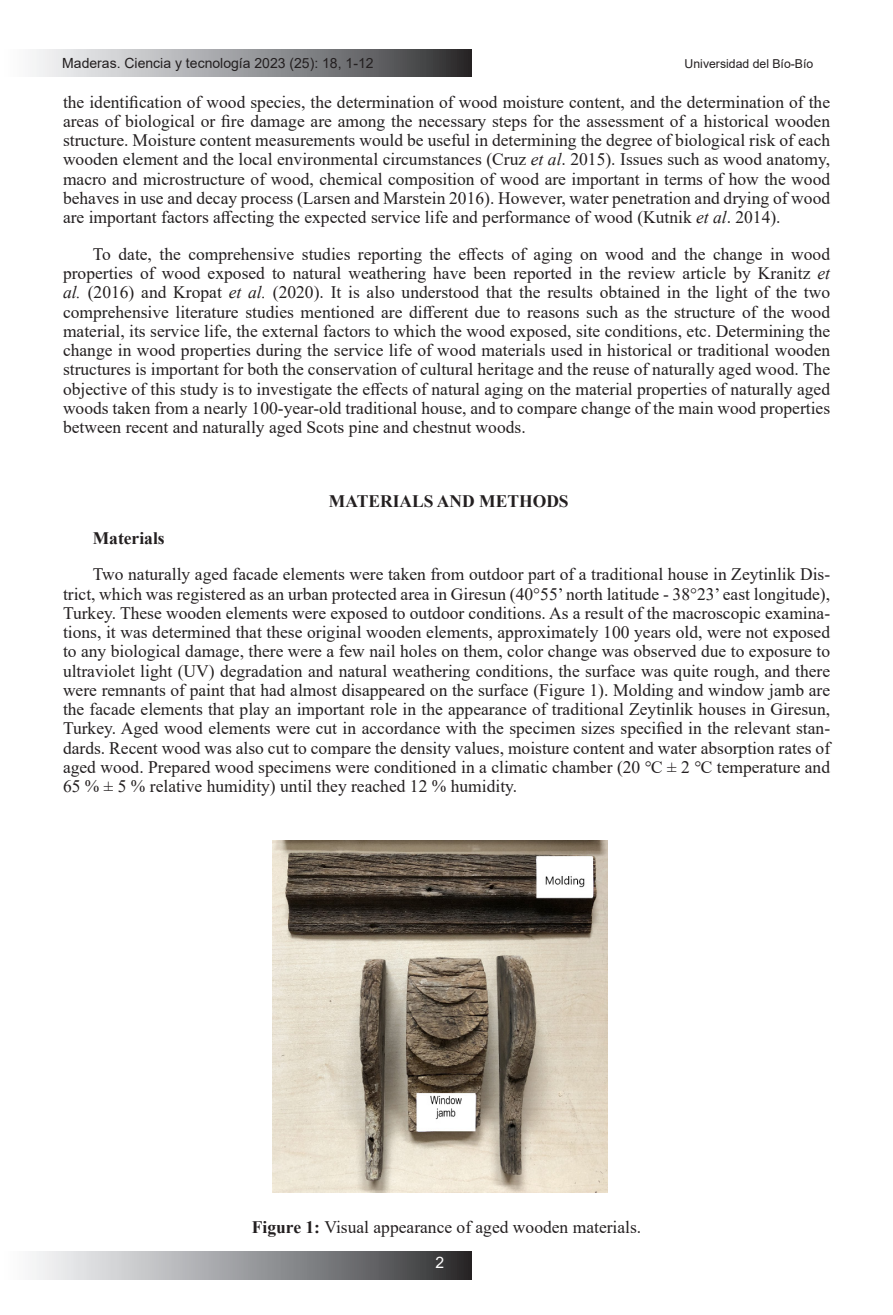
<style>
.page{position:relative;width:893px;height:1315px;background:#fff}
.page>*{position:absolute;margin:0;border:0;box-sizing:border-box;transform-origin:0 0}
.t1{font:17.5px/19.2px "Times New Roman";color:#231f20;text-align:justify}
.t2{font:700 17.5px "Times New Roman";color:#231f20}
.t3{font:15.75px "Arial";color:#fff}
.t4{font:14px "Arial";color:#231f20}
.t5{font:12.25px "Arial";color:#231f20}
.s1{font-style:italic}
.s2{font-weight:700}
</style>
<div class="page">
<div style="left:0;top:49px;width:471px;height:28px;background:linear-gradient(to right,#fff,#333436)"></div>
<div style="left:0;top:1252px;width:471px;height:27px;background:linear-gradient(to right,#fff,#333436)"></div>
<img style="left:273px;top:840px;width:334px;height:352px">
<p class="t4" style="left:62px;top:53px;width:313px">Maderas. Ciencia y tecnología 2023 (25): 18, 1-12</p>
<p class="t5" style="left:685px;top:56px;width:130px">Universidad del Bío-Bío</p>
<p class="t1" style="left:63px;top:92px;width:769px">the identification of wood species, the determination of wood moisture content, and the determination of the areas of biological or fire damage are among the necessary steps for the assessment of a historical wooden structure. Moisture content measurements would be useful in determining the degree of biological risk of each wooden element and the local environmental circumstances (Cruz <span class="s1">et al</span>. 2015). Issues such as wood anatomy, macro and microstructure of wood, chemical composition of wood are important in terms of how the wood behaves in use and decay process (Larsen and Marstein 2016). However, water penetration and drying of wood are important factors affecting the expected service life and performance of wood (Kutnik <span class="s1">et al</span>. 2014).</p>
<p class="t1" style="left:63px;top:244px;width:769px;text-indent:30px">To date, the comprehensive studies reporting the effects of aging on wood and the change in wood properties of wood exposed to natural weathering have been reported in the review article by Kranitz <span class="s1">et al.</span> (2016) and Kropat <span class="s1">et al.</span> (2020). It is also understood that the results obtained in the light of the two comprehensive literature studies mentioned are different due to reasons such as the structure of the wood material, its service life, the external factors to which the wood exposed, site conditions, etc. Determining the change in wood properties during the service life of wood materials used in historical or traditional wooden structures is important for both the conservation of cultural heritage and the reuse of naturally aged wood. The objective of this study is to investigate the effects of natural aging on the material properties of naturally aged woods taken from a nearly 100-year-old traditional house, and to compare change of the main wood properties between recent and naturally aged Scots pine and chestnut woods.</p>
<p class="t2" style="left:329px;top:488px;width:241px">MATERIALS AND METHODS</p>
<p class="t2" style="left:93px;top:525px;width:73px">Materials</p>
<p class="t1" style="left:63px;top:564px;width:769px;text-indent:30px">Two naturally aged facade elements were taken from outdoor part of a traditional house in Zeytinlik Dis&shy;trict, which was registered as an urban protected area in Giresun (40°55’ north latitude - 38°23’ east longitude), Turkey. These wooden elements were exposed to outdoor conditions. As a result of the macroscopic examina&shy;tions, it was determined that these original wooden elements, approximately 100 years old, were not exposed to any biological damage, there were a few nail holes on them, color change was observed due to exposure to ultraviolet light (UV) degradation and natural weathering conditions, the surface was quite rough, and there were remnants of paint that had almost disappeared on the surface (Figure 1). Molding and window jamb are the facade elements that play an important role in the appearance of traditional Zeytinlik houses in Giresun, Turkey. Aged wood elements were cut in accordance with the specimen sizes specified in the relevant stan&shy;dards. Recent wood was also cut to compare the density values, moisture content and water absorption rates of aged wood. Prepared wood specimens were conditioned in a climatic chamber (20 ℃ ± 2 ℃ temperature and 65 % ± 5 % relative humidity) until they reached 12 % humidity.</p>
<p class="t1" style="left:252px;top:1217px;width:391px"><span class="s2">Figure 1:</span> Visual appearance of aged wooden materials.</p>
<p class="t3" style="left:435px;top:1252px;width:10px">2</p>
</div>
